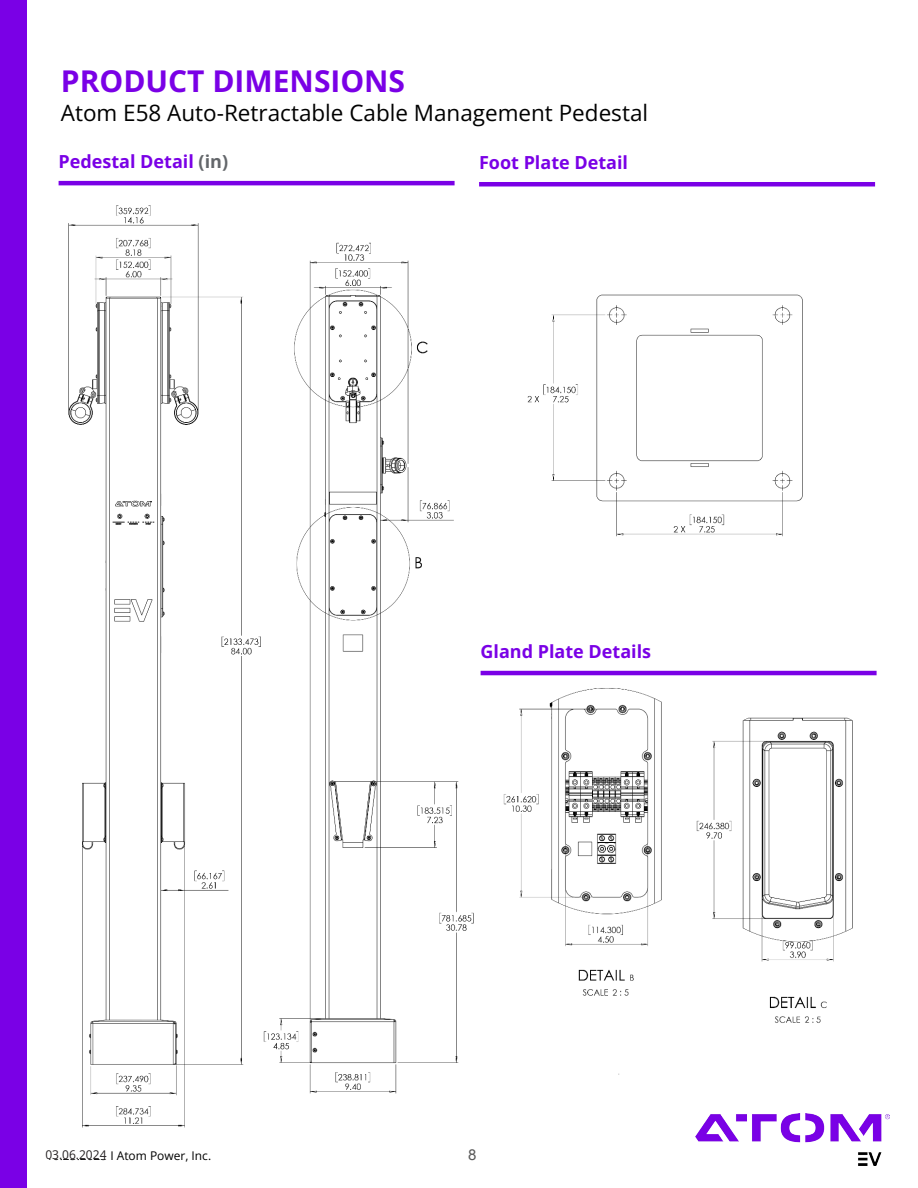
<style>
.page{position:relative;width:918px;height:1188px;background:#fff}
.page>*{position:absolute;margin:0;border:0;box-sizing:border-box;transform-origin:0 0}
.t1{font:700 30px "Open Sans";color:#7a00e6}
.t2{font:22.5px "Open Sans";color:#000}
.t3{font:700 18px "Open Sans";color:#7a00e6}
.t4{font:15px "Arial";color:#595959}
.t5{font:12px "Open Sans";color:#000}
.t6{font:12px "Open Sans";color:#231f20}
.s1{color:#63666a}
</style>
<div class="page">
<img style="left:58px;top:180px;width:644px;height:948px">
<div style="left:459px;top:194px;width:416px;height:421px;background:#fff"></div>
<div style="left:0;top:0;width:27px;height:1188px;background:#7a00e6"></div>
<hr style="left:479px;top:182px;width:396px;height:4px;background:#7a00e6">
<img style="left:689px;top:691px;width:164px;height:356px">
<hr style="left:481px;top:671px;width:396px;height:4px;background:#7a00e6">
<hr style="left:59px;top:181px;width:396px;height:4px;background:#7a00e6">
<img style="left:527px;top:294px;width:276px;height:243px">
<img style="left:696px;top:1114px;width:194px;height:51px">
<h1 class="t1" style="left:61px;top:60px;width:346px">PRODUCT DIMENSIONS</h1>
<p class="t2" style="left:61px;top:98px;width:589px">Atom E58 Auto-Retractable Cable Management Pedestal</p>
<p class="t3" style="left:479px;top:150px;width:150px">Foot Plate Detail</p>
<p class="t3" style="left:59px;top:149px;width:171px">Pedestal Detail <span class="s1">(in)</span></p>
<p class="t3" style="left:481px;top:638px;width:172px">Gland Plate Details</p>
<p class="t5" style="left:46px;top:1147px;width:167px">10.25.2023 I Atom Power, Inc.</p>
<p class="t4" style="left:468px;top:1145px;width:10px">8</p>
<p class="t6" style="left:45px;top:1146px;width:32px">03 06</p>
<p class="t6" style="left:100px;top:1146px;width:8px">4</p>
</div>
